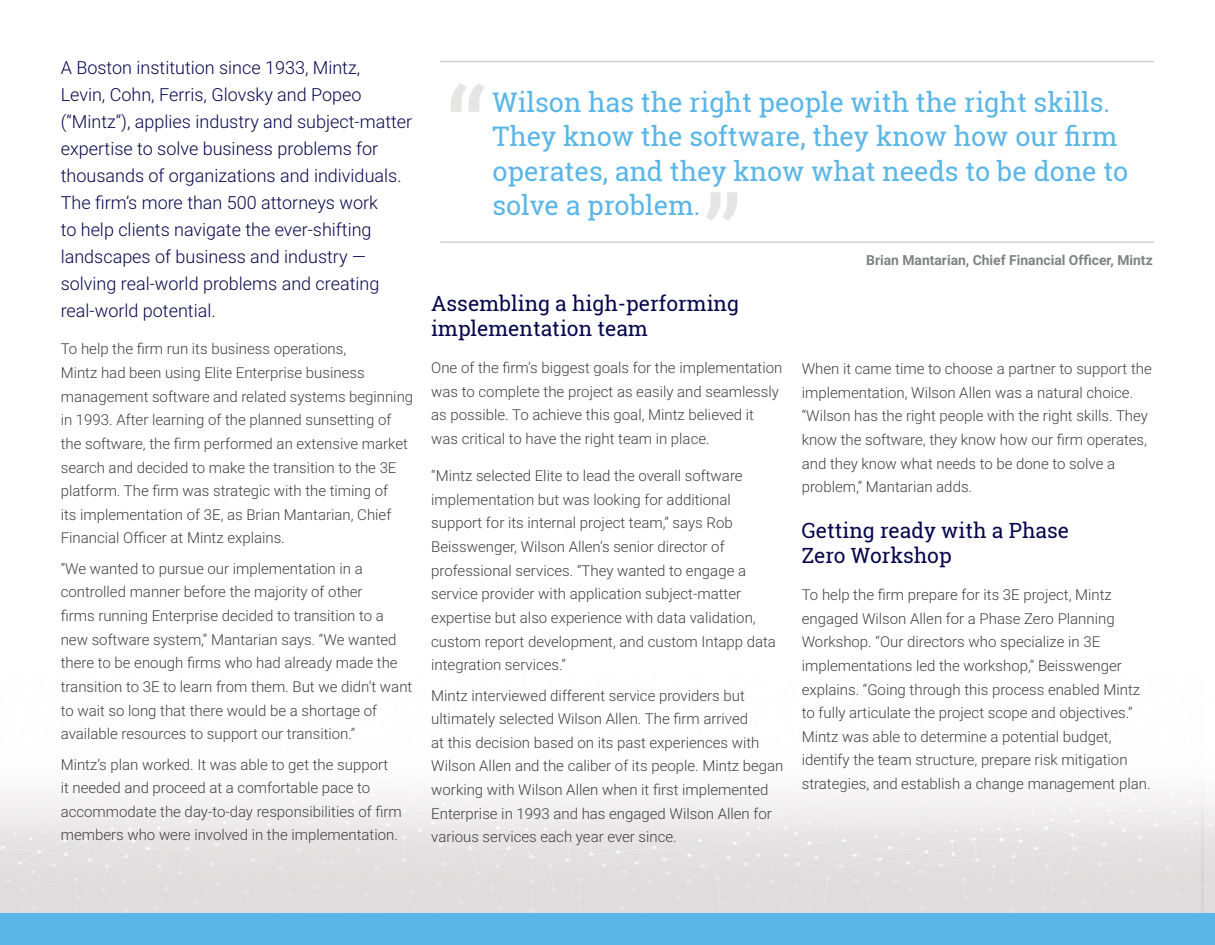
<style>
.page{position:relative;width:1215px;height:945px;background:#fff}
.page>*{position:absolute;margin:0;border:0;box-sizing:border-box;transform-origin:0 0}
.t1{font:27px/34.5px "Roboto Slab";color:#5ab6e7}
.body-copy{font:21px/25.2px "Roboto Slab";color:#07074e}
.body-copy-2{font:300 18px/27px "Roboto";color:#07074e}
.body-copy-3{font:300 15px/23.7px "Roboto";color:#414042}
.body-copy-4{font:700 13.8px "Roboto";color:#808285}
</style>
<div class="page">
<svg style="left:706px;top:192px;width:31px;height:29px"></svg>
<svg style="left:451px;top:83px;width:33px;height:29px"></svg>
<hr style="left:440px;top:61px;width:714px;height:1px;background:#d3cfd0">
<hr style="left:440px;top:241px;width:714px;height:2px;background:#d3cfd0">
<div style="left:0;top:913px;width:1215px;height:32px;background:#5ab6e7"></div>
<p class="body-copy-2" style="left:61px;top:54px;width:353px">A Boston institution since 1933, Mintz,<br>Levin, Cohn, Ferris, Glovsky and Popeo (“Mintz”), applies industry and subject-matter expertise to solve business problems for thousands of organizations and individuals.<br>The firm’s more than 500 attorneys work<br>to help clients navigate the ever-shifting landscapes of business and industry — solving real-world problems and creating real-world potential.</p>
<p class="body-copy-3" style="left:61px;top:337px;width:354px">To help the firm run its business operations,<br>Mintz had been using Elite Enterprise business management software and related systems beginning in 1993. After learning of the planned sunsetting of the software, the firm performed an extensive market search and decided to make the transition to the 3E platform. The firm was strategic with the timing of<br>its implementation of 3E, as Brian Mantarian, Chief Financial Officer at Mintz explains.</p>
<p class="body-copy-3" style="left:61px;top:556px;width:353px">“We wanted to pursue our implementation in a controlled manner before the majority of other<br>firms running Enterprise decided to transition to a new software system,” Mantarian says. “We wanted there to be enough firms who had already made the transition to 3E to learn from them. But we didn’t want to wait so long that there would be a shortage of available resources to support our transition.”</p>
<p class="body-copy-3" style="left:61px;top:752px;width:343px">Mintz’s plan worked. It was able to get the support<br>it needed and proceed at a comfortable pace to accommodate the day-to-day responsibilities of firm members who were involved in the implementation.</p>
<p class="t1" style="left:493px;top:84px;width:637px">Wilson has the right people with the right skills.<br>They know the software, they know how our firm operates, and they know what needs to be done to solve a problem.</p>
<p class="body-copy-4" style="left:866px;top:250px;width:288px">Brian Mantarian, Chief Financial Officer, Mintz</p>
<p class="body-copy" style="left:431px;top:290px;width:309px">Assembling a high-performing implementation team</p>
<p class="body-copy-3" style="left:431px;top:355px;width:353px">One of the firm’s biggest goals for the implementation was to complete the project as easily and seamlessly as possible. To achieve this goal, Mintz believed it was critical to have the right team in place.</p>
<p class="body-copy-3" style="left:431px;top:463px;width:346px">“Mintz selected Elite to lead the overall software implementation but was looking for additional support for its internal project team,” says Rob Beisswenger, Wilson Allen’s senior director of professional services. “They wanted to engage a service provider with application subject-matter expertise but also experience with data validation, custom report development, and custom Intapp data integration services.”</p>
<p class="body-copy-3" style="left:431px;top:683px;width:354px">Mintz interviewed different service providers but ultimately selected Wilson Allen. The firm arrived<br>at this decision based on its past experiences with Wilson Allen and the caliber of its people. Mintz began working with Wilson Allen when it first implemented Enterprise in 1993 and has engaged Wilson Allen for various services each year ever since.</p>
<p class="body-copy-3" style="left:802px;top:356px;width:352px">When it came time to choose a partner to support the implementation, Wilson Allen was a natural choice. “Wilson has the right people with the right skills. They know the software, they know how our firm operates, and they know what needs to be done to solve a problem,” Mantarian adds.</p>
<p class="body-copy" style="left:802px;top:517px;width:269px">Getting ready with a Phase<br>Zero Workshop</p>
<p class="body-copy-3" style="left:802px;top:582px;width:350px">To help the firm prepare for its 3E project, Mintz engaged Wilson Allen for a Phase Zero Planning Workshop. “Our directors who specialize in 3E implementations led the workshop,” Beisswenger explains. “Going through this process enabled Mintz to fully articulate the project scope and objectives.” Mintz was able to determine a potential budget, identify the team structure, prepare risk mitigation strategies, and establish a change management plan.</p>
</div>
